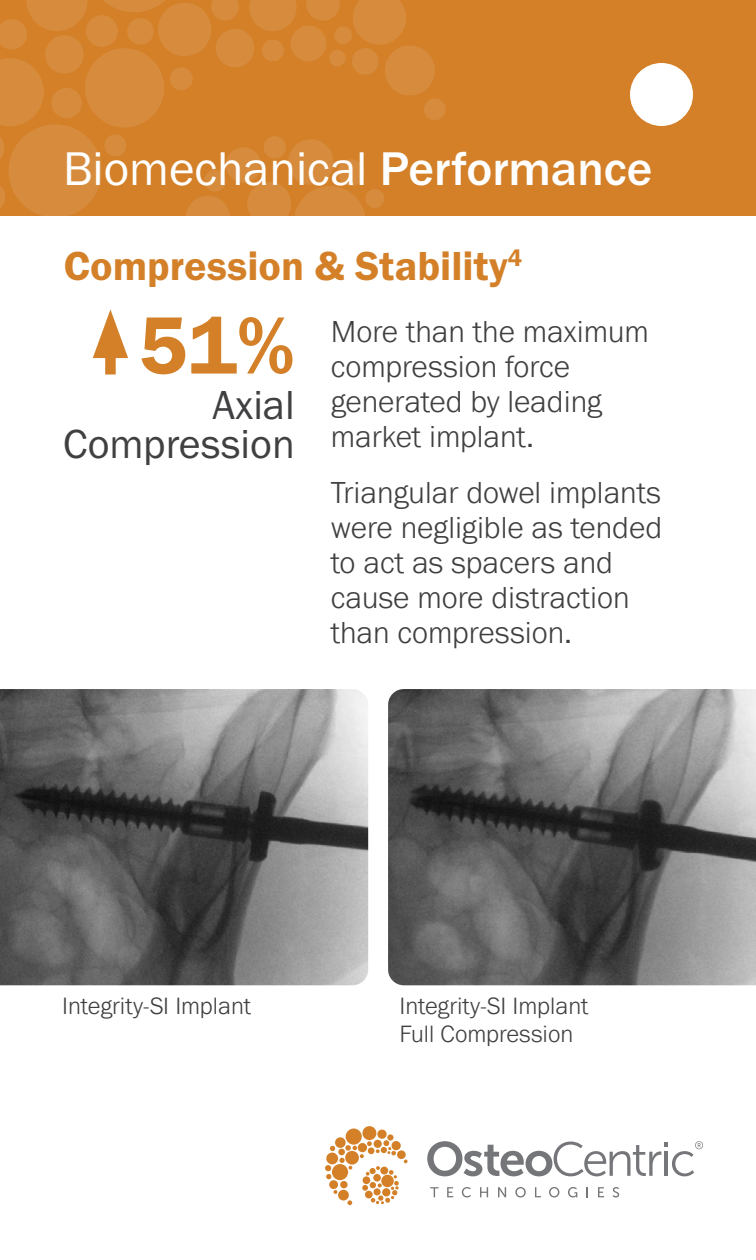
<style>
.page{position:relative;width:756px;height:1260px;background:#fff}
.page>*{position:absolute;margin:0;border:0;box-sizing:border-box;transform-origin:0 0}
.t1{font:84px "Franklin Gothic URW Dem";color:#d38028}
.t2{font:49px "Franklin Gothic URW Boo";color:#fff}
.t3{font:42px "Franklin Gothic URW Dem";color:#d38028}
.t4{font:42px/38.5px "Franklin Gothic URW Boo";color:#404042;text-align:right}
.t5{font:300 31.5px/35px "Franklin Gothic URW";color:#404042}
.t6{font:300 24.5px/28px "Franklin Gothic URW";color:#404042}
.s1{font-family:"Franklin Gothic URW";font-weight:500}
</style>
<div class="page">
<div style="left:0;top:0;width:756px;height:215px;background:#d38028"></div>
<img style="left:388px;top:689px;width:368px;height:296px">
<svg style="left:0;top:0;width:446px;height:359px"></svg>
<div style="left:377px;top:1130px;width:10px;height:9px;background:#d38028;border-radius:50%"></div>
<div style="left:362px;top:1126px;width:14px;height:14px;background:#d38028;border-radius:50%"></div>
<svg style="left:335px;top:1137px;width:11px;height:11px"></svg>
<svg style="left:387px;top:1134px;width:7px;height:7px"></svg>
<svg style="left:325px;top:1140px;width:83px;height:65px"></svg>
<div style="left:326px;top:1153px;width:12px;height:11px;background:#d38028;border-radius:50%"></div>
<div style="left:332px;top:1164px;width:16px;height:16px;background:#d38028;border-radius:50%"></div>
<div style="left:346px;top:1129px;width:16px;height:16px;background:#d38028;border-radius:50%"></div>
<div style="left:381px;top:1175px;width:13px;height:12px;background:#d38028;border-radius:50%"></div>
<svg style="left:430px;top:1187px;width:9px;height:10px"></svg>
<svg style="left:447px;top:1187px;width:6px;height:10px"></svg>
<svg style="left:462px;top:1187px;width:9px;height:11px"></svg>
<svg style="left:480px;top:1187px;width:8px;height:10px"></svg>
<svg style="left:498px;top:1187px;width:8px;height:10px"></svg>
<svg style="left:515px;top:1187px;width:11px;height:11px"></svg>
<div style="left:517px;top:1188px;width:7px;height:8px;background:#fff;border-radius:50%"></div>
<svg style="left:535px;top:1187px;width:6px;height:10px"></svg>
<svg style="left:549px;top:1187px;width:10px;height:11px"></svg>
<svg style="left:550px;top:1188px;width:8px;height:8px"></svg>
<svg style="left:568px;top:1187px;width:9px;height:11px"></svg>
<svg style="left:598px;top:1187px;width:6px;height:10px"></svg>
<svg style="left:613px;top:1187px;width:6px;height:11px"></svg>
<svg style="left:427px;top:1141px;width:276px;height:35px"></svg>
<div style="left:630px;top:63px;width:63px;height:63px;background:#fff;border-radius:50%"></div>
<div style="left:105px;top:339px;width:11px;height:36px;background:#d38028"></div>
<svg style="left:93px;top:309px;width:35px;height:49px"></svg>
<img style="left:0;top:689px;width:368px;height:296px">
<p class="t2" style="left:63px;top:138px;width:591px">Biomechanical <span class="s1">Performance</span></p>
<p class="t3" style="left:64px;top:240px;width:460px">Compression &amp; Stability<sup>4</sup></p>
<p class="t5" style="left:331px;top:314px;width:320px">More than the maximum compression force generated by leading market implant.</p>
<p class="t5" style="left:331px;top:475px;width:333px">Triangular dowel implants were negligible as tended to act as spacers and cause more distraction than compression.</p>
<p class="t1" style="left:138px;top:294px;width:158px">51%</p>
<p class="t4" style="left:63px;top:385px;width:233px">Axial<br>Compression</p>
<p class="t6" style="left:62px;top:992px;width:190px">Integrity-SI Implant</p>
<p class="t6" style="left:399px;top:992px;width:190px">Integrity-SI Implant<br>Full Compression</p>
</div>
